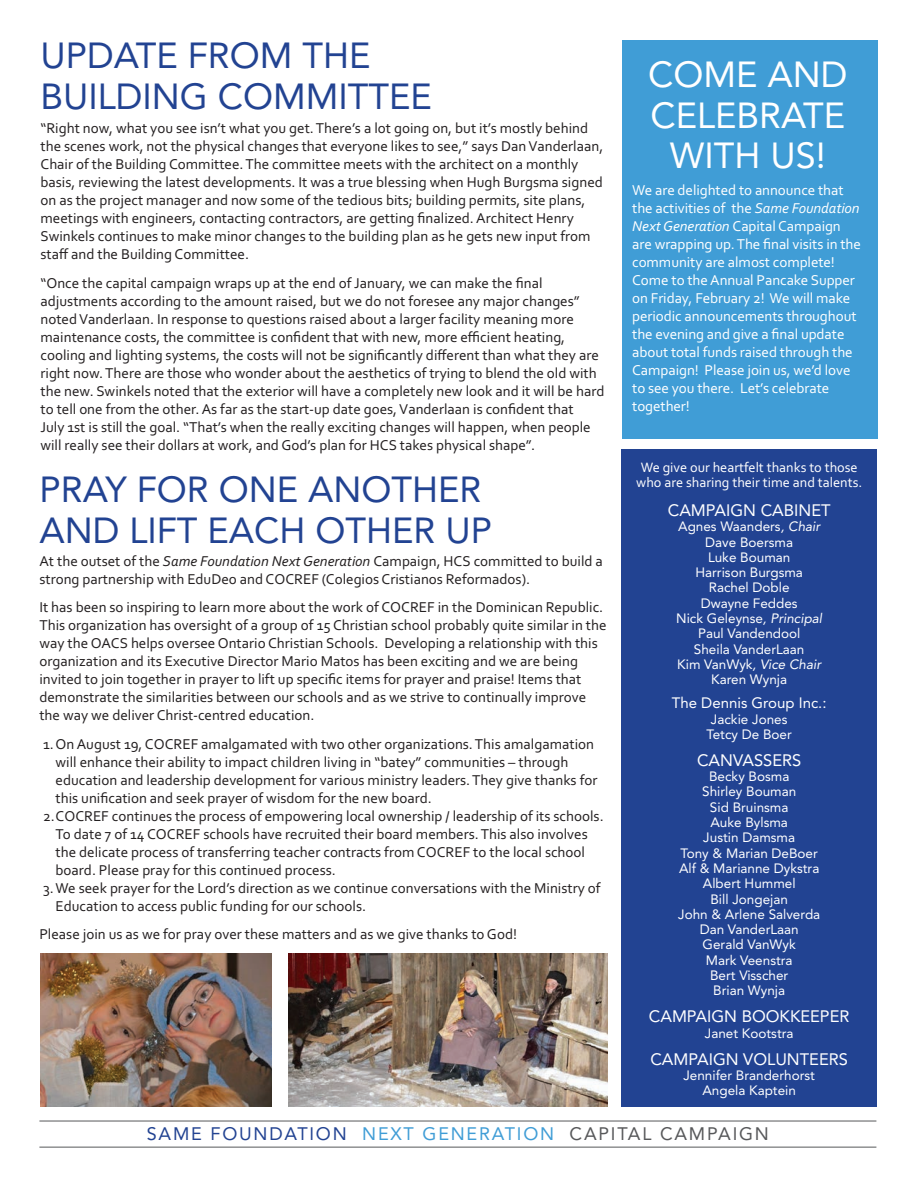
<style>
.page{position:relative;width:918px;height:1188px;background:#fff}
.page>*{position:absolute;margin:0;border:0;box-sizing:border-box;transform-origin:0 0}
.t1{font:36px/40.5px "Avenir";color:#224392}
.t2{font:36px/40.5px "Avenir";color:#fff;text-align:center}
.t3{font:18px "Avenir";letter-spacing:.1em;color:#57585a}
.t4{font:16.5px "Avenir";color:#fff}
.t5{font:15px/18px "Corbel";color:#231f20}
.t6{font:15px/18px "Corbel";letter-spacing:-.005em;color:#fff}
.t7{font:15px "Avenir";color:#fff}
.t8{font:14.25px/15px "Corbel";color:#fff;text-align:center}
.t9{font:13.5px/15.3px "Avenir";color:#fff;text-align:center}
.s1{font-style:italic}
.s2{color:#224392}
.s3{color:#409dd6}
</style>
<div class="page">
<div style="left:622px;top:40px;width:256px;height:399px;background:#409dd6"></div>
<hr style="left:39px;top:1121px;width:837px;height:1px;background:#57585a">
<hr style="left:39px;top:1147px;width:837px;height:1px;background:#57585a">
<div style="left:621px;top:449px;width:255px;height:658px;background:#224392"></div>
<img style="left:40px;top:954px;width:232px;height:153px">
<img style="left:288px;top:954px;width:320px;height:153px">
<h1 class="t1" style="left:40px;top:35px;width:393px">UPDATE FROM THE<br>BUILDING COMMITTEE</h1>
<p class="t5" style="left:40px;top:119px;width:564px">“Right now, what you see isn’t what you get. There’s a lot going on, but it’s mostly behind the scenes work, not the physical changes that everyone likes to see,” says Dan Vanderlaan, Chair of the Building Committee. The committee meets with the architect on a monthly basis, reviewing the latest developments. It was a true blessing when Hugh Burgsma signed on as the project manager and now some of the tedious bits; building permits, site plans, meetings with engineers, contacting contractors, are getting finalized. Architect Henry Swinkels continues to make minor changes to the building plan as he gets new input from staff and the Building Committee.</p>
<p class="t5" style="left:40px;top:274px;width:565px">“Once the capital campaign wraps up at the end of January, we can make the final adjustments according to the amount raised, but we do not foresee any major changes” noted Vanderlaan. In response to questions raised about a larger facility meaning more maintenance costs, the committee is confident that with new, more efficient heating, cooling and lighting systems, the costs will not be significantly different than what they are right now. There are those who wonder about the aesthetics of trying to blend the old with the new. Swinkels noted that the exterior will have a completely new look and it will be hard to tell one from the other. As far as the start-up date goes, Vanderlaan is confident that<br>July 1st is still the goal. “That’s when the really exciting changes will happen, when people will really see their dollars at work, and God’s plan for HCS takes physical shape”.</p>
<h1 class="t1" style="left:39px;top:469px;width:454px">PRAY FOR ONE ANOTHER<br>AND LIFT EACH OTHER UP</h1>
<p class="t5" style="left:39px;top:552px;width:565px">At the outset of the <span class="s1">Same Foundation Next Generation</span> Campaign, HCS committed to build a strong partnership with EduDeo and COCREF (Colegios Cristianos Reformados).</p>
<p class="t5" style="left:39px;top:598px;width:569px">It has been so inspiring to learn more about the work of COCREF in the Dominican Republic.<br>This organization has oversight of a group of 15 Christian school probably quite similar in the way the OACS helps oversee Ontario Christian Schools. Developing a relationship with this organization and its Executive Director Mario Matos has been exciting and we are being invited to join together in prayer to lift up specific items for prayer and praise! Items that demonstrate the similarities between our schools and as we strive to continually improve the way we deliver Christ-centred education.</p>
<p class="t5" style="left:43px;top:735px;width:553px">1. On August 19, COCREF amalgamated with two other organizations. This amalgamation</p>
<p class="t5" style="left:56px;top:753px;width:514px">will enhance their ability to impact children living in “batey” communities – through</p>
<p class="t5" style="left:56px;top:771px;width:543px">education and leadership development for various ministry leaders. They give thanks for</p>
<p class="t5" style="left:56px;top:789px;width:378px">this unification and seek prayer of wisdom for the new board.</p>
<p class="t5" style="left:43px;top:807px;width:562px">2.COCREF continues the process of empowering local ownership / leadership of its schools.</p>
<p class="t5" style="left:56px;top:825px;width:534px">To date 7 of 14 COCREF schools have recruited their board members. This also involves</p>
<p class="t5" style="left:56px;top:843px;width:531px">the delicate process of transferring teacher contracts from COCREF to the local school</p>
<p class="t5" style="left:56px;top:861px;width:282px">board. Please pray for this continued process.</p>
<p class="t5" style="left:56px;top:879px;width:547px;text-indent:-13px">3. We seek prayer for the Lord’s direction as we continue conversations with the Ministry of<br>Education to access public funding for our schools.</p>
<p class="t5" style="left:39px;top:925px;width:479px">Please join us as we for pray over these matters and as we give thanks to God!</p>
<h1 class="t2" style="left:648px;top:54px;width:201px">COME AND<br>CELEBRATE<br>WITH US!</h1>
<p class="t6" style="left:632px;top:180px;width:230px">We are delighted to announce that the activities of the <span class="s1">Same Foundation Next Generation</span> Capital Campaign are wrapping up. The final visits in the community are almost complete!<br>Come to the Annual Pancake Supper on Friday, February 2! We will make periodic announcements throughout the evening and give a final update about total funds raised through the Campaign! Please join us, we’d love to see you there. Let’s celebrate together!</p>
<p class="t8" style="left:636px;top:460px;width:228px">We give our heartfelt thanks to those who are sharing their time and talents.</p>
<p class="t4" style="left:668px;top:497px;width:164px">CAMPAIGN CABINET</p>
<p class="t9" style="left:676px;top:519px;width:148px">Agnes Waanders<span class="s1">, Chair<br></span>Dave Boersma<br>Luke Bouman<br>Harrison Burgsma<br>Rachel Doble<br>Dwayne Feddes<br>Nick Geleynse<span class="s1">, Principal<br></span>Paul Vandendool<br>Sheila VanderLaan<br>Kim VanWyk<span class="s1">, Vice Chair<br></span>Karen Wynja</p>
<p class="t7" style="left:672px;top:691px;width:156px">The Dennis Group Inc.:</p>
<p class="t9" style="left:707px;top:711px;width:87px">Jackie Jones<br>Tetcy De Boer</p>
<p class="t4" style="left:697px;top:747px;width:106px">CANVASSERS</p>
<p class="t9" style="left:678px;top:768px;width:144px">Becky Bosma<br>Shirley Bouman<br>Sid Bruinsma<br>Auke Bylsma<br>Justin Damsma<br>Tony &amp; Marian DeBoer<br>Alf &amp; Marianne Dykstra<br>Albert Hummel<br>Bill Jongejan<br>John &amp; Arlene Salverda<br>Dan VanderLaan<br>Gerald VanWyk<br>Mark Veenstra<br>Bert Visscher<br>Brian Wynja</p>
<p class="t4" style="left:649px;top:1003px;width:202px">CAMPAIGN BOOKKEEPER</p>
<p class="t9" style="left:705px;top:1025px;width:90px">Janet Kootstra</p>
<p class="t4" style="left:650px;top:1046px;width:199px">CAMPAIGN VOLUNTEERS</p>
<p class="t9" style="left:683px;top:1067px;width:133px">Jennifer Branderhorst<br>Angela Kaptein</p>
<p class="t3" style="left:147px;top:1119px;width:624px"><span class="s2">SAME FOUNDATION</span> <span class="s3">NEXT GENERATION</span> CAPITAL CAMPAIGN</p>
</div>
